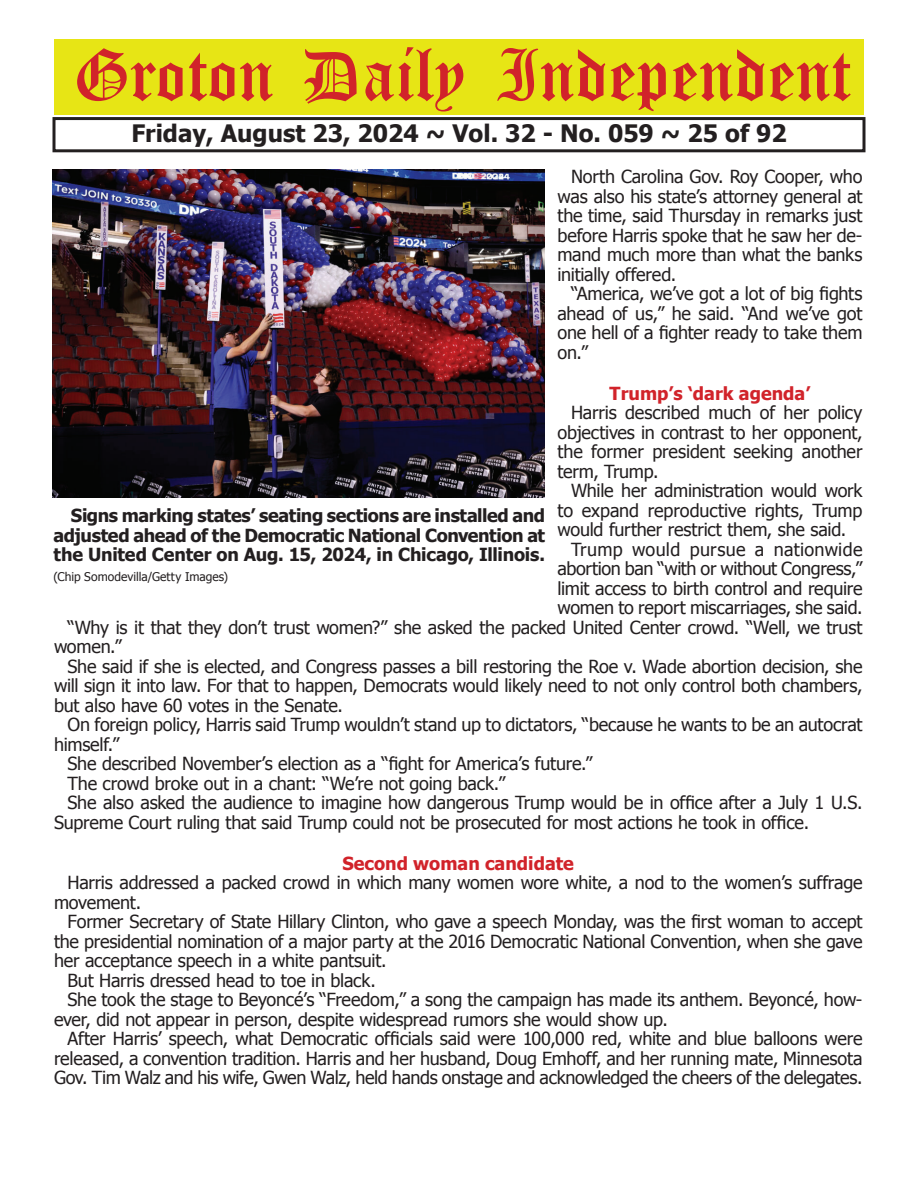
<style>
.page{position:relative;width:918px;height:1188px;background:#fff}
.page>*{position:absolute;margin:0;border:0;box-sizing:border-box;transform-origin:0 0}
.t1{font:54px "Old English Five";color:#d1232a}
.t2{font:700 24px "Tahoma";color:#231f20}
.t3{font:18px/19.5px "Tahoma";letter-spacing:-.01em;color:#231f20;text-align:justify}
.t4{font:700 18px/19.5px "Tahoma";letter-spacing:-.015em;color:#231f20;text-align:justify}
.t5{font:700 18px "Tahoma";color:#d1232a}
.t6{font:18px "Tahoma";letter-spacing:.015em;color:#231f20}
.t7{font:12px "Tahoma";letter-spacing:.005em;color:#231f20}
</style>
<div class="page">
<div style="left:52px;top:117px;width:814px;height:35px;border:3px solid #231f20"></div>
<div style="left:54px;top:40px;width:810px;height:75px;background:#e7e515"></div>
<img style="left:52px;top:170px;width:492px;height:327px">
<h1 class="t1" style="left:73px;top:50px;width:779px">Groton Daily Independent</h1>
<h2 class="t2" style="left:131px;top:116px;width:657px">Friday, August 23, 2024 ~ Vol. 32 - No. 059 ~ 25 of 92</h2>
<p class="t3" style="left:558px;top:166px;width:307px;text-indent:14px">North Carolina Gov. Roy Cooper, who was also his state’s attorney general at the time, said Thursday in remarks just before Harris spoke that he saw her de&shy;mand much more than what the banks initially offered.</p>
<p class="t3" style="left:558px;top:283px;width:307px;text-indent:14px">“America, we’ve got a lot of big fights ahead of us,” he said. “And we’ve got one hell of a fighter ready to take them on.”</p>
<p class="t5" style="left:610px;top:381px;width:202px">Trump’s ‘dark agenda’</p>
<p class="t3" style="left:558px;top:402px;width:307px;text-indent:14px">Harris described much of her policy objectives in contrast to her opponent, the former president seeking another term, Trump.</p>
<p class="t3" style="left:571px;top:480px;width:293px">While her administration would work</p>
<p class="t3" style="left:558px;top:500px;width:306px">to expand reproductive rights, Trump</p>
<p class="t3" style="left:558px;top:519px;width:290px">would further restrict them, she said.</p>
<p class="t6" style="left:571px;top:537px;width:293px">Trump would pursue a nationwide</p>
<p class="t3" style="left:558px;top:558px;width:306px">abortion ban “with or without Congress,”</p>
<p class="t3" style="left:558px;top:578px;width:307px">limit access to birth control and require</p>
<p class="t3" style="left:558px;top:597px;width:306px">women to report miscarriages, she said.</p>
<p class="t3" style="left:68px;top:617px;width:796px">“Why is it that they don’t trust women?” she asked the packed United Center crowd. “Well, we trust</p>
<p class="t3" style="left:54px;top:636px;width:69px">women.”</p>
<p class="t3" style="left:68px;top:656px;width:796px">She said if she is elected, and Congress passes a bill restoring the Roe v. Wade abortion decision, she</p>
<p class="t3" style="left:54px;top:675px;width:810px">will sign it into law. For that to happen, Democrats would likely need to not only control both chambers,</p>
<p class="t3" style="left:54px;top:695px;width:291px">but also have 60 votes in the Senate.</p>
<p class="t3" style="left:68px;top:714px;width:797px">On foreign policy, Harris said Trump wouldn’t stand up to dictators, “because he wants to be an autocrat</p>
<p class="t3" style="left:54px;top:734px;width:67px">himself.”</p>
<p class="t3" style="left:68px;top:753px;width:527px">She described November’s election as a “fight for America’s future.”</p>
<p class="t3" style="left:68px;top:773px;width:439px">The crowd broke out in a chant: “We’re not going back.”</p>
<p class="t3" style="left:68px;top:792px;width:796px">She also asked the audience to imagine how dangerous Trump would be in office after a July 1 U.S.</p>
<p class="t3" style="left:54px;top:812px;width:757px">Supreme Court ruling that said Trump could not be prosecuted for most actions he took in office.</p>
<p class="t5" style="left:343px;top:851px;width:233px">Second woman candidate</p>
<p class="t3" style="left:54px;top:872px;width:810px;text-indent:14px">Harris addressed a packed crowd in which many women wore white, a nod to the women’s suffrage movement.</p>
<p class="t3" style="left:68px;top:911px;width:796px">Former Secretary of State Hillary Clinton, who gave a speech Monday, was the first woman to accept</p>
<p class="t3" style="left:54px;top:931px;width:810px">the presidential nomination of a major party at the 2016 Democratic National Convention, when she gave</p>
<p class="t3" style="left:54px;top:950px;width:334px">her acceptance speech in a white pantsuit.</p>
<p class="t3" style="left:68px;top:970px;width:310px">But Harris dressed head to toe in black.</p>
<p class="t3" style="left:68px;top:989px;width:796px">She took the stage to Beyoncé’s “Freedom,” a song the campaign has made its anthem. Beyoncé, how-</p>
<p class="t3" style="left:54px;top:1009px;width:615px">ever, did not appear in person, despite widespread rumors she would show up.</p>
<p class="t3" style="left:68px;top:1028px;width:796px">After Harris’ speech, what Democratic officials said were 100,000 red, white and blue balloons were</p>
<p class="t3" style="left:54px;top:1048px;width:810px">released, a convention tradition. Harris and her husband, Doug Emhoff, and her running mate, Minnesota</p>
<p class="t3" style="left:54px;top:1067px;width:810px">Gov. Tim Walz and his wife, Gwen Walz, held hands onstage and acknowledged the cheers of the delegates.</p>
<p class="t4" style="left:54px;top:505px;width:493px;text-indent:17px">Signs marking states’ seating sections are installed and adjusted ahead of the Democratic National Convention at the United Center on Aug. 15, 2024, in Chicago, Illinois.</p>
<p class="t7" style="left:54px;top:569px;width:176px">(Chip Somodevilla/Getty Images)</p>
</div>
